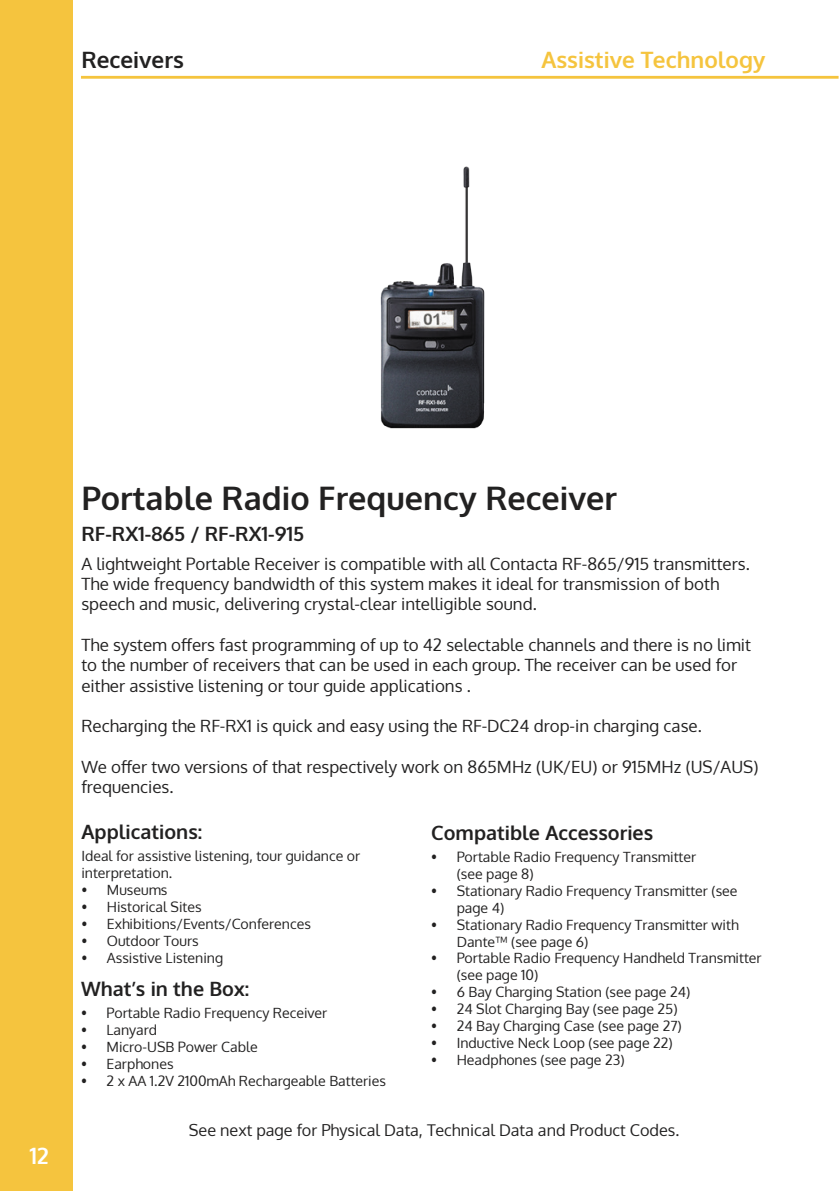
<style>
.page{position:relative;width:840px;height:1191px;background:#fff}
.page>*{position:absolute;margin:0;border:0;box-sizing:border-box;transform-origin:0 0}
.t1{font:700 32.4px "Oxygen";color:#222121}
.t2{font:700 22.6px "Oxygen";color:#f5c43e}
.t3{font:700 22.6px "Oxygen";color:#222121}
.t4{font:700 22.6px "Oxygen";color:#fff}
.t5{font:700 19.8px "Oxygen";color:#222121}
.t6{font:17px/20.2px "Oxygen";color:#222121}
.t7{font:16.2px "Oxygen";color:#222121}
.t8{font:14px/17px "Oxygen";color:#222121}
</style>
<div class="page">
<div style="left:0;top:0;width:72px;height:1191px;background:#f5c43e"></div>
<hr style="left:81px;top:76px;width:757px;height:3px;background:#f5c43e">
<img style="left:380px;top:166px;width:105px;height:263px">
<p class="t3" style="left:81px;top:45px;width:104px">Receivers</p>
<p class="t2" style="left:541px;top:46px;width:225px">Assistive Technology</p>
<p class="t4" style="left:29px;top:1142px;width:21px">12</p>
<p class="t1" style="left:81px;top:477px;width:537px">Portable Radio Frequency Receiver</p>
<p class="t5" style="left:81px;top:521px;width:224px">RF-RX1-865 / RF-RX1-915</p>
<p class="t6" style="left:81px;top:553px;width:669px">A lightweight Portable Receiver is compatible with all Contacta RF-865/915 transmitters.<br>The wide frequency bandwidth of this system makes it ideal for transmission of both speech and music, delivering crystal-clear intelligible sound.</p>
<p class="t6" style="left:81px;top:635px;width:670px">The system offers fast programming of up to 42 selectable channels and there is no limit to the number of receivers that can be used in each group. The receiver can be used for either assistive listening or tour guide applications .</p>
<p class="t6" style="left:81px;top:716px;width:621px">Recharging the RF-RX1 is quick and easy using the RF-DC24 drop-in charging case.</p>
<p class="t6" style="left:81px;top:756px;width:678px">We offer two versions of that respectively work on 865MHz (UK/EU) or 915MHz (US/AUS) frequencies.</p>
<p class="t5" style="left:81px;top:819px;width:122px">Applications:</p>
<p class="t8" style="left:81px;top:848px;width:280px">Ideal for assistive listening, tour guidance or interpretation.</p>
<p class="t8" style="left:81px;top:882px;width:87px">• Museums</p>
<p class="t8" style="left:81px;top:898px;width:122px">• Historical Sites</p>
<p class="t8" style="left:81px;top:915px;width:231px">• Exhibitions/Events/Conferences</p>
<p class="t8" style="left:81px;top:932px;width:119px">• Outdoor Tours</p>
<p class="t8" style="left:81px;top:949px;width:143px">• Assistive Listening</p>
<p class="t5" style="left:81px;top:976px;width:170px">What’s in the Box:</p>
<p class="t8" style="left:81px;top:1004px;width:248px">• Portable Radio Frequency Receiver</p>
<p class="t8" style="left:81px;top:1021px;width:77px">• Lanyard</p>
<p class="t8" style="left:81px;top:1038px;width:178px">• Micro-USB Power Cable</p>
<p class="t8" style="left:81px;top:1055px;width:94px">• Earphones</p>
<p class="t8" style="left:81px;top:1072px;width:306px">• 2 x AA 1.2V 2100mAh Rechargeable Batteries</p>
<p class="t5" style="left:431px;top:820px;width:223px">Compatible Accessories</p>
<p class="t8" style="left:456px;top:848px;width:241px;text-indent:-25px">• Portable Radio Frequency Transmitter (see page 8)</p>
<p class="t8" style="left:456px;top:882px;width:282px;text-indent:-25px">• Stationary Radio Frequency Transmitter (see page 4)</p>
<p class="t8" style="left:456px;top:916px;width:283px;text-indent:-25px">• Stationary Radio Frequency Transmitter with<br>Dante™ (see page 6)</p>
<p class="t8" style="left:456px;top:950px;width:306px;text-indent:-25px">• Portable Radio Frequency Handheld Transmitter (see page 10)</p>
<p class="t8" style="left:431px;top:983px;width:260px">• 6 Bay Charging Station (see page 24)</p>
<p class="t8" style="left:431px;top:1000px;width:248px">• 24 Slot Charging Bay (see page 25)</p>
<p class="t8" style="left:431px;top:1017px;width:252px">• 24 Bay Charging Case (see page 27)</p>
<p class="t8" style="left:431px;top:1034px;width:243px">• Inductive Neck Loop (see page 22)</p>
<p class="t8" style="left:431px;top:1051px;width:195px">• Headphones (see page 23)</p>
<p class="t7" style="left:189px;top:1118px;width:491px">See next page for Physical Data, Technical Data and Product Codes.</p>
</div>
